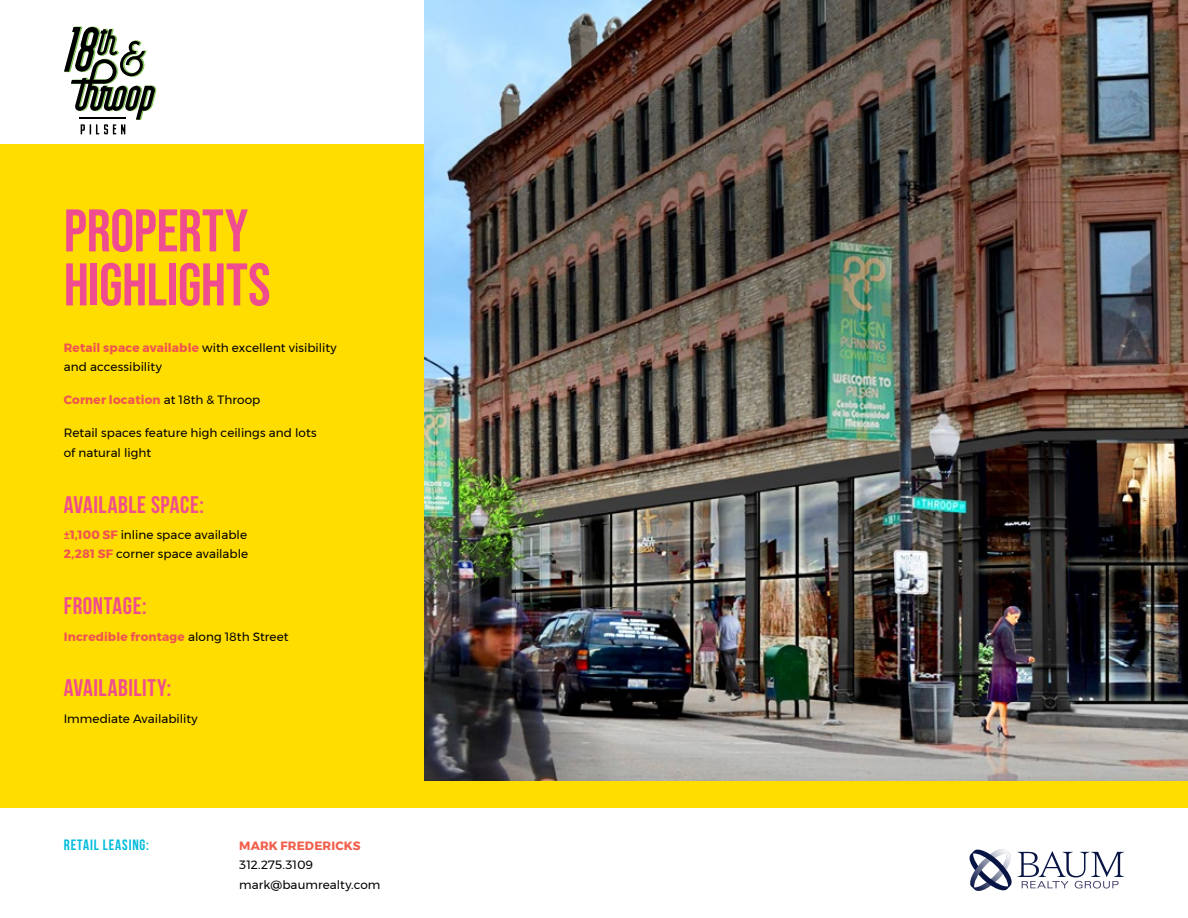
<style>
.page{position:relative;width:1188px;height:918px;background:#fff}
.page>*{position:absolute;margin:0;border:0;box-sizing:border-box;transform-origin:0 0}
.t1{font:700 60px/54px "Bebas Neue Pro";letter-spacing:-.005em;color:#ef4d8f}
.t2{font:700 24px "Bebas Neue";letter-spacing:.025em;color:#ef4d8f}
.t3{font:700 15px "Bebas Neue";letter-spacing:.06em;color:#00bcdb}
.t4{font:12px/19.5px "Montserrat";color:#000}
.t5{font:700 12px "Montserrat";letter-spacing:.015em;color:#f05351}
.t6{font:700 12px "Montserrat";letter-spacing:.01em;color:#f15f4b}
.s1{font-weight:700;color:#f05351}
.s2{font-weight:400;color:#000}
</style>
<div class="page">
<svg style="left:969px;top:849px;width:155px;height:42px"></svg>
<div style="left:0;top:144px;width:1188px;height:663px;background:#fd0"></div>
<img style="left:424px;top:0;width:764px;height:781px">
<svg style="left:64px;top:26px;width:92px;height:108px"></svg>
<hr style="left:80px;top:117px;width:46px;height:2px;background:#000">
<h1 class="t1" style="left:64px;top:203px;width:208px">PROPERTY<br>HIGHLIGHTS</h1>
<p class="t4" style="left:64px;top:338px;width:274px"><span class="s1">Retail space available</span> with excellent visibility and accessibility</p>
<p class="t5" style="left:64px;top:391px;width:198px">Corner location <span class="s2">at 18th &amp; Throop</span></p>
<p class="t4" style="left:64px;top:423px;width:254px">Retail spaces feature high ceilings and lots of natural light</p>
<h2 class="t2" style="left:64px;top:491px;width:142px">AVAILABLE SPACE:</h2>
<p class="t4" style="left:64px;top:525px;width:186px"><span class="s1">±1,100 SF</span> inline space available<br><span class="s1">2,281 SF</span> corner space available</p>
<h2 class="t2" style="left:64px;top:593px;width:84px">FRONTAGE:</h2>
<p class="t5" style="left:64px;top:627px;width:226px">Incredible frontage <span class="s2">along 18th Street</span></p>
<h2 class="t2" style="left:64px;top:675px;width:109px">AVAILABILITY:</h2>
<p class="t4" style="left:64px;top:708px;width:136px">Immediate Availability</p>
<p class="t3" style="left:64px;top:836px;width:87px">RETAIL LEASING:</p>
<p class="t6" style="left:239px;top:836px;width:123px">MARK FREDERICKS</p>
<p class="t4" style="left:239px;top:855px;width:143px">312.275.3109 mark@baumrealty.com</p>
</div>
